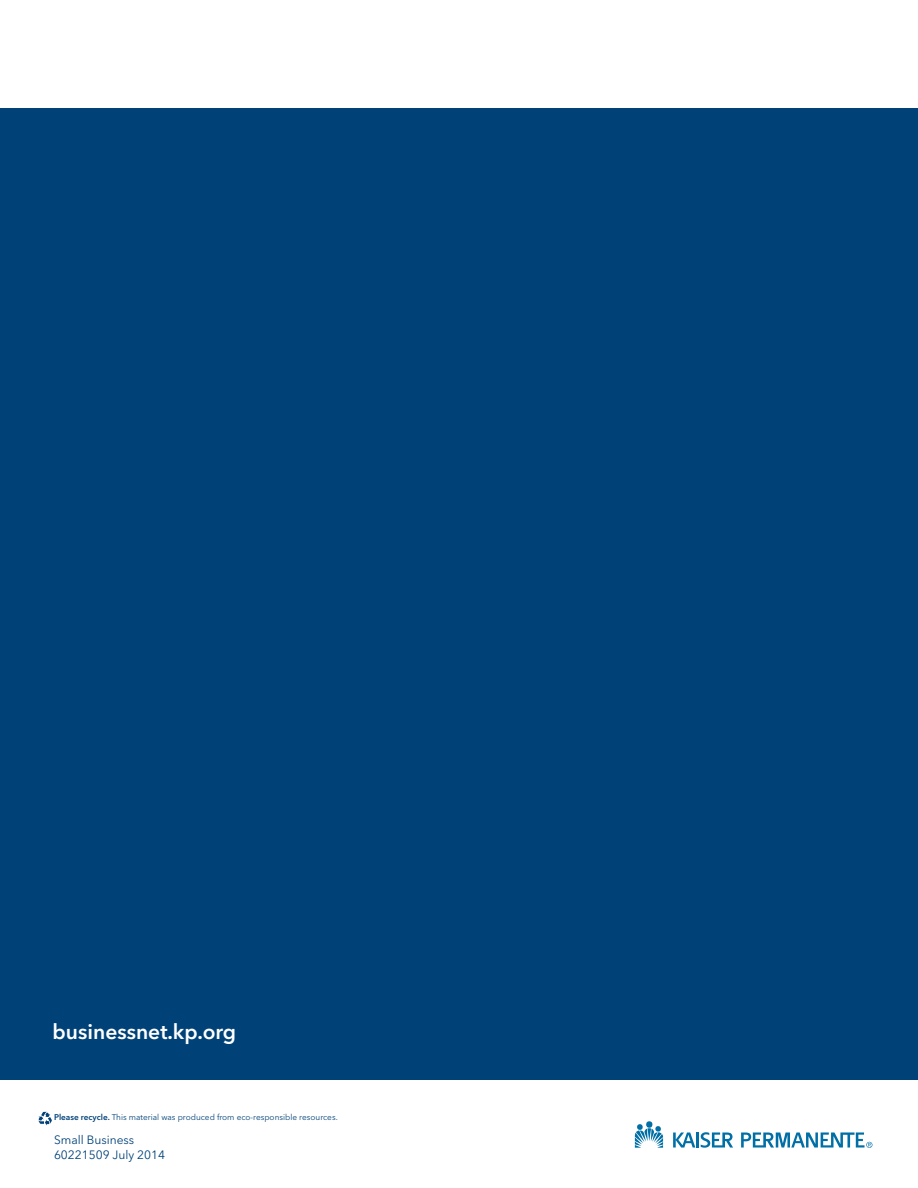
<style>
.page{position:relative;width:918px;height:1188px;background:#fff}
.page>*{position:absolute;margin:0;border:0;box-sizing:border-box;transform-origin:0 0}
.t1{font:600 21px "Avenir Next LT Pro";color:#fff}
.t2{font:12px "Avenir Next LT Pro";color:#004278}
.t3{font:8.25px "Avenir Next LT Pro";color:#004278}
.s1{font-weight:600}
</style>
<div class="page">
<div style="left:0;top:108px;width:918px;height:972px;background:#004278"></div>
<svg style="left:38px;top:1112px;width:14px;height:13px"></svg>
<svg style="left:635px;top:1124px;width:28px;height:24px"></svg>
<div style="left:646px;top:1121px;width:7px;height:7px;background:#006fa5;border-radius:50%"></div>
<hr style="left:696px;top:1133px;width:3px;height:15px;background:#006fa5">
<svg style="left:673px;top:1133px;width:22px;height:15px"></svg>
<svg style="left:701px;top:1132px;width:32px;height:16px"></svg>
<svg style="left:741px;top:1132px;width:131px;height:16px"></svg>
<p class="t1" style="left:53px;top:1019px;width:185px">businessnet.kp.org</p>
<p class="t3" style="left:54px;top:1113px;width:285px"><span class="s1">Please recycle.</span> This material was produced from eco-responsible resources.</p>
<p class="t2" style="left:54px;top:1133px;width:82px">Small Business</p>
<p class="t2" style="left:54px;top:1148px;width:113px">60221509 July 2014</p>
</div>
